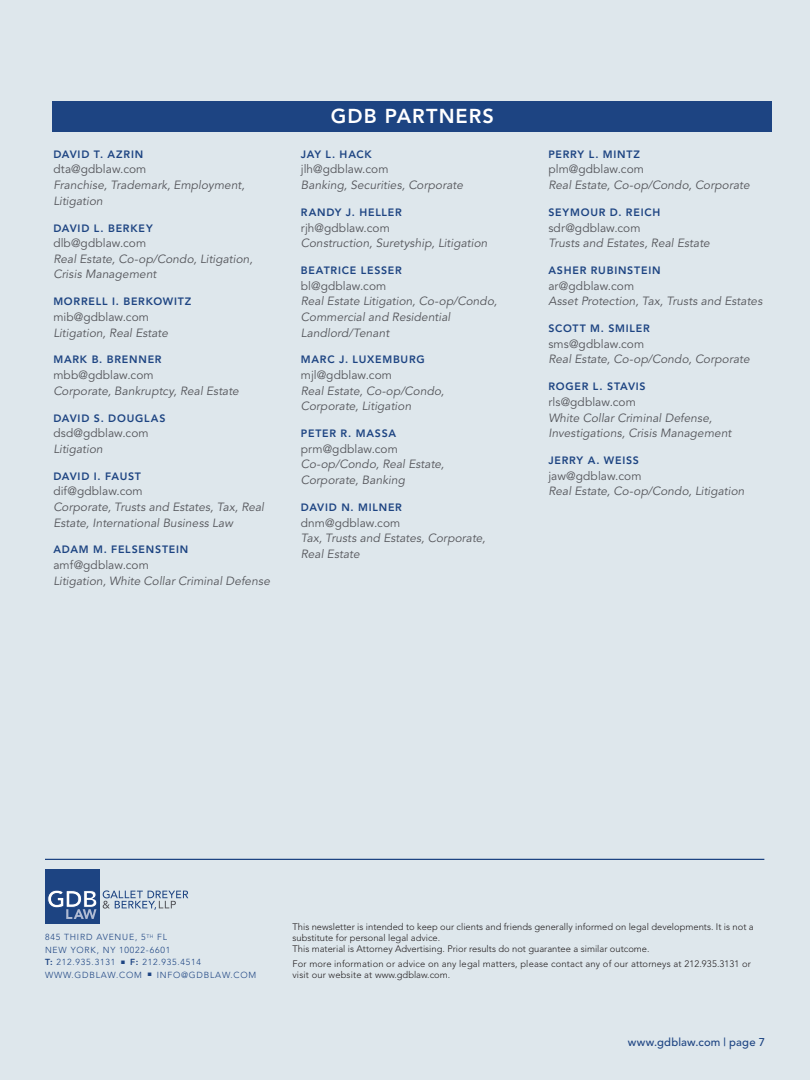
<style>
.page{position:relative;width:810px;height:1080px;background:#fff}
.page>*{position:absolute;margin:0;border:0;box-sizing:border-box;transform-origin:0 0}
.heads{font:800 20px "Avenir";letter-spacing:.05em;color:#fff}
.partner_area{font:italic 11.88px/15.6px "Avenir";letter-spacing:.005em;color:#54555a}
.partner_email{font:11.88px "Avenir";letter-spacing:.01em;color:#54555a}
.partner_email-2{font:italic 11.88px/15.6px "Avenir";letter-spacing:.005em;color:#54555a}
.subs{font:500 11.25px "Avenir";letter-spacing:.015em;color:#1d4482}
.Partner_name{font:800 10.62px "Avenir";letter-spacing:.075em;color:#1d4482}
.Partner_name-2{font:800 10.62px "Avenir";letter-spacing:.05em;color:#1d4482}
.t1{font:300 9.38px/11.2px "Avenir";color:#231f20}
.t2{font:300 8.75px/12.5px "Avenir";letter-spacing:.09em;color:#1d4482}
.s1{font-weight:800}
</style>
<div class="page">
<div style="left:0;top:0;width:810px;height:1037px;background:#dee7ec"></div>
<div style="left:0;top:1029px;width:810px;height:51px;background:#dee7ec"></div>
<div style="left:52px;top:101px;width:720px;height:31px;background:#1d4482"></div>
<hr style="left:45px;top:859px;width:719px;height:1px;background:#1d4482">
<div style="left:45px;top:869px;width:55px;height:55px;background:#1d4482"></div>
<svg style="left:103px;top:890px;width:85px;height:20px"></svg>
<svg style="left:47px;top:890px;width:50px;height:29px"></svg>
<p class="Partner_name" style="left:53px;top:148px;width:91px">DAVID T. AZRIN</p>
<p class="partner_email" style="left:53px;top:163px;width:95px">dta@gdblaw.com</p>
<p class="partner_area" style="left:53px;top:178px;width:193px">Franchise, Trademark, Employment,<br>Litigation</p>
<p class="Partner_name" style="left:53px;top:222px;width:101px">DAVID L. BERKEY</p>
<p class="partner_email" style="left:53px;top:236px;width:94px">dlb@gdblaw.com</p>
<p class="partner_area" style="left:53px;top:251px;width:201px">Real Estate, Co-op/Condo, Litigation,<br>Crisis Management</p>
<p class="Partner_name" style="left:53px;top:295px;width:139px">MORRELL I. BERKOWITZ</p>
<p class="partner_email" style="left:53px;top:310px;width:97px">mib@gdblaw.com</p>
<p class="partner_area" style="left:53px;top:325px;width:116px">Litigation, Real Estate</p>
<p class="Partner_name" style="left:53px;top:354px;width:110px">MARK B. BRENNER</p>
<p class="partner_email" style="left:53px;top:368px;width:102px">mbb@gdblaw.com</p>
<p class="partner_area" style="left:53px;top:383px;width:187px">Corporate, Bankruptcy, Real Estate</p>
<p class="Partner_name" style="left:53px;top:412px;width:114px">DAVID S. DOUGLAS</p>
<p class="partner_email" style="left:53px;top:426px;width:97px">dsd@gdblaw.com</p>
<p class="partner_area" style="left:53px;top:441px;width:51px">Litigation</p>
<p class="Partner_name-2" style="left:53px;top:470px;width:89px">DAVID I. FAUST</p>
<p class="partner_email" style="left:53px;top:484px;width:91px">dif@gdblaw.com</p>
<p class="partner_area" style="left:53px;top:499px;width:212px">Corporate, Trusts and Estates, Tax, Real<br>Estate, International Business Law</p>
<p class="Partner_name" style="left:53px;top:544px;width:136px">ADAM M. FELSENSTEIN</p>
<p class="partner_email" style="left:53px;top:558px;width:97px">amf@gdblaw.com</p>
<p class="partner_area" style="left:53px;top:573px;width:218px">Litigation, White Collar Criminal Defense</p>
<p class="heads" style="left:331px;top:104px;width:165px">GDB PARTNERS</p>
<p class="Partner_name" style="left:301px;top:148px;width:72px">JAY L. HACK</p>
<p class="partner_email" style="left:301px;top:163px;width:89px">jlh@gdblaw.com</p>
<p class="partner_area" style="left:301px;top:178px;width:164px">Banking, Securities, Corporate</p>
<p class="Partner_name" style="left:301px;top:206px;width:102px">RANDY J. HELLER</p>
<p class="partner_email" style="left:301px;top:221px;width:90px">rjh@gdblaw.com</p>
<p class="partner_area" style="left:301px;top:236px;width:188px">Construction, Suretyship, Litigation</p>
<p class="Partner_name" style="left:301px;top:264px;width:102px">BEATRICE LESSER</p>
<p class="partner_email" style="left:301px;top:279px;width:87px">bl@gdblaw.com</p>
<p class="partner_area" style="left:301px;top:294px;width:198px">Real Estate Litigation, Co-op/Condo,<br>Commercial and Residential<br>Landlord/Tenant</p>
<p class="Partner_name" style="left:301px;top:354px;width:125px">MARC J. LUXEMBURG</p>
<p class="partner_email" style="left:301px;top:368px;width:93px">mjl@gdblaw.com</p>
<p class="partner_area" style="left:301px;top:383px;width:145px">Real Estate, Co-op/Condo,<br>Corporate, Litigation</p>
<p class="Partner_name" style="left:301px;top:427px;width:97px">PETER R. MASSA</p>
<p class="partner_email" style="left:301px;top:442px;width:99px">prm@gdblaw.com</p>
<p class="partner_area" style="left:301px;top:457px;width:145px">Co-op/Condo, Real Estate,<br>Corporate, Banking</p>
<p class="Partner_name" style="left:301px;top:501px;width:103px">DAVID N. MILNER</p>
<p class="partner_email" style="left:301px;top:516px;width:101px">dnm@gdblaw.com</p>
<p class="partner_email-2" style="left:301px;top:531px;width:186px">Tax, Trusts and Estates, Corporate,<br>Real Estate</p>
<p class="Partner_name" style="left:548px;top:148px;width:93px">PERRY L. MINTZ</p>
<p class="partner_email" style="left:548px;top:163px;width:97px">plm@gdblaw.com</p>
<p class="partner_area" style="left:548px;top:178px;width:203px">Real Estate, Co-op/Condo, Corporate</p>
<p class="Partner_name" style="left:548px;top:206px;width:114px">SEYMOUR D. REICH</p>
<p class="partner_email" style="left:548px;top:221px;width:94px">sdr@gdblaw.com</p>
<p class="partner_area" style="left:548px;top:236px;width:163px">Trusts and Estates, Real Estate</p>
<p class="Partner_name" style="left:548px;top:264px;width:114px">ASHER RUBINSTEIN</p>
<p class="partner_email" style="left:548px;top:279px;width:87px">ar@gdblaw.com</p>
<p class="partner_area" style="left:548px;top:294px;width:216px">Asset Protection, Tax, Trusts and Estates</p>
<p class="Partner_name" style="left:548px;top:322px;width:103px">SCOTT M. SMILER</p>
<p class="partner_email" style="left:548px;top:337px;width:97px">sms@gdblaw.com</p>
<p class="partner_area" style="left:548px;top:352px;width:203px">Real Estate, Co-op/Condo, Corporate</p>
<p class="Partner_name" style="left:548px;top:380px;width:99px">ROGER L. STAVIS</p>
<p class="partner_email" style="left:548px;top:395px;width:89px">rls@gdblaw.com</p>
<p class="partner_area" style="left:548px;top:410px;width:185px">White Collar Criminal Defense,<br>Investigations, Crisis Management</p>
<p class="Partner_name" style="left:548px;top:454px;width:92px">JERRY A. WEISS</p>
<p class="partner_email" style="left:548px;top:469px;width:95px">jaw@gdblaw.com</p>
<p class="partner_area" style="left:548px;top:484px;width:198px">Real Estate, Co-op/Condo, Litigation</p>
<p class="t2" style="left:45px;top:931px;width:124px">845 THIRD AVENUE, 5<sup>TH</sup> FL</p>
<p class="t2" style="left:45px;top:944px;width:127px">NEW YORK, NY 10022-6601</p>
<p class="t2" style="left:45px;top:956px;width:213px"><span class="s1">T:</span> 212.935.3131 ■ <span class="s1">F:</span> 212.935.4514<br>WWW.GDBLAW.COM ■ INFO@GDBLAW.COM</p>
<p class="t1" style="left:292px;top:921px;width:463px">This newsletter is intended to keep our clients and friends generally informed on legal developments. It is not a substitute for personal legal advice.<br>This material is Attorney Advertising. Prior results do not guarantee a similar outcome.</p>
<p class="t1" style="left:292px;top:958px;width:460px">For more information or advice on any legal matters, please contact any of our attorneys at 212.935.3131 or visit our website at www.gdblaw.com.</p>
<p class="subs" style="left:628px;top:1036px;width:139px">www.gdblaw.com | page 7</p>
</div>
